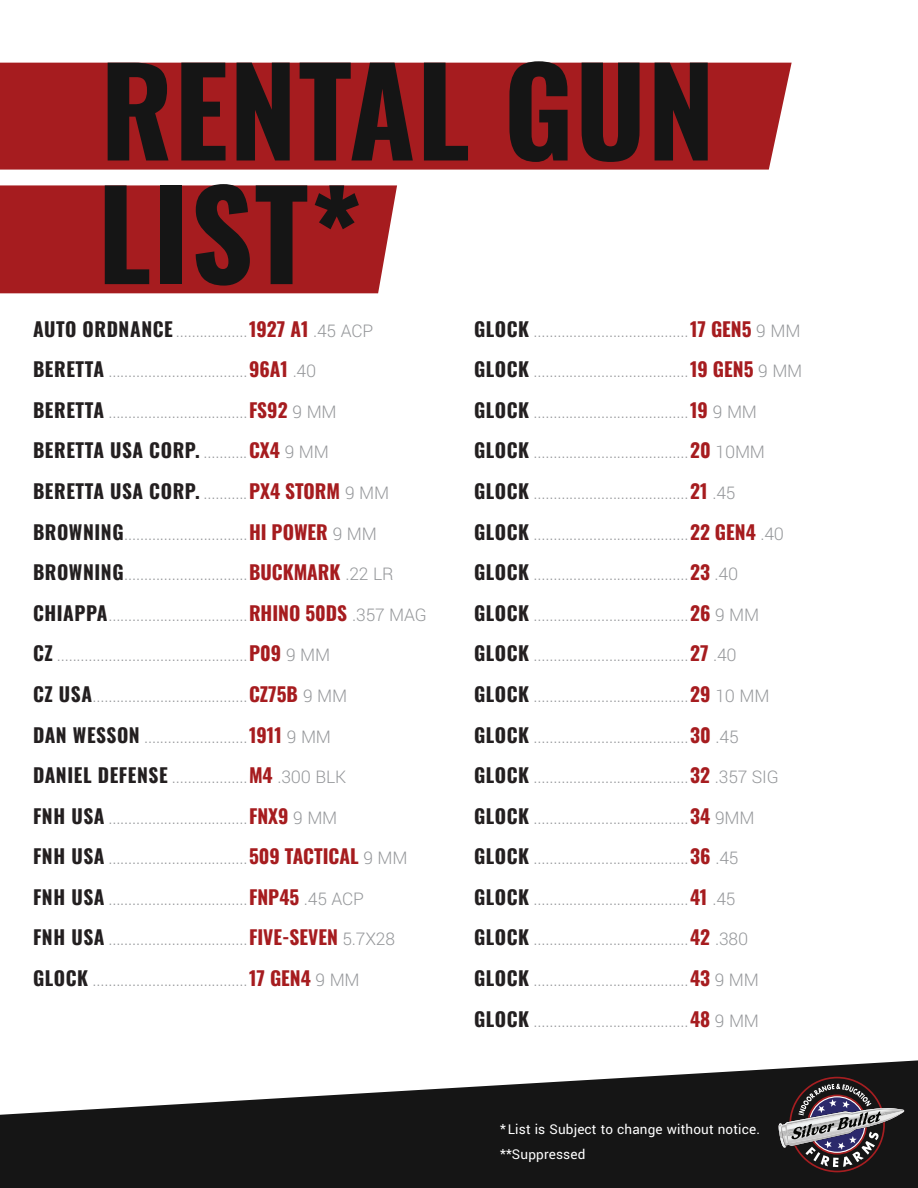
<style>
.page{position:relative;width:918px;height:1188px;background:#fff}
.page>*{position:absolute;margin:0;border:0;box-sizing:border-box;transform-origin:0 0}
.t1{font:700 121.8px "Oswald";color:#151515}
.t2{font:700 120.75px "Oswald";letter-spacing:.01em;color:#151515}
.summary{font:300 19.35px "Yantramanav";letter-spacing:-.01em;color:#95979a}
.summary-2{font:700 19.35px "Oswald";letter-spacing:.03em;color:#231f20}
.t3{font:15px "Yantramanav";letter-spacing:.01em;color:#fff}
.s1{font-family:"Oswald";font-weight:700;color:#231f20}
.s2{font-family:"Oswald";font-weight:700;color:#a61c1f}
.s3{font-family:"Yantramanav";font-weight:300;color:#95979a}
.s4{color:#a61c1f}
</style>
<div class="page">
<div style="left:0;top:185px;width:397px;height:108px;background:#a61c1f"></div>
<div style="left:0;top:63px;width:792px;height:107px;background:#a61c1f"></div>
<svg style="left:0;top:1060px;width:918px;height:128px;fill:#151515"></svg>
<svg style="left:778px;top:1077px;width:126px;height:95px;background:#4e464c"></svg>
<p class="t2" style="left:100px;top:48px;width:616px">RENTAL GUN</p>
<p class="t1" style="left:97px;top:171px;width:265px">LIST*</p>
<p class="summary" style="left:33px;top:319px;width:342px"><span class="s1">AUTO ORDNANCE</span> ..................<span class="s2">1927 A1</span> .45 ACP</p>
<p class="summary" style="left:33px;top:359px;width:285px"><span class="s1">BERETTA</span> ...................................<span class="s2">96A1</span> .40</p>
<p class="summary" style="left:33px;top:400px;width:305px"><span class="s1">BERETTA</span> ...................................<span class="s2">FS92</span> 9 MM</p>
<p class="summary-2" style="left:33px;top:440px;width:297px">BERETTA USA CORP. <span class="s3">...........</span><span class="s4">CX4</span> <span class="s3">9 MM</span></p>
<p class="summary-2" style="left:33px;top:481px;width:358px">BERETTA USA CORP. <span class="s3">...........</span><span class="s4">PX4 STORM</span> <span class="s3">9 MM</span></p>
<p class="summary" style="left:33px;top:522px;width:345px"><span class="s1">BROWNING</span>...............................<span class="s2">HI POWER</span> 9 MM</p>
<p class="summary" style="left:33px;top:562px;width:362px"><span class="s1">BROWNING</span>...............................<span class="s2">BUCKMARK</span> .22 LR</p>
<p class="summary" style="left:33px;top:603px;width:395px"><span class="s1">CHIAPPA</span>...................................<span class="s2">RHINO 50DS</span> .357 MAG</p>
<p class="summary" style="left:33px;top:644px;width:299px"><span class="s1">CZ</span> ................................................<span class="s2">P09</span> 9 MM</p>
<p class="summary" style="left:33px;top:684px;width:316px"><span class="s1">CZ USA</span>.......................................<span class="s2">CZ75B</span> 9 MM</p>
<p class="summary" style="left:33px;top:725px;width:300px"><span class="s1">DAN WESSON</span> ..........................<span class="s2">1911</span> 9 MM</p>
<p class="summary" style="left:33px;top:765px;width:315px"><span class="s1">DANIEL DEFENSE</span> ...................<span class="s2">M4</span> .300 BLK</p>
<p class="summary" style="left:33px;top:806px;width:306px"><span class="s1">FNH USA</span> ...................................<span class="s2">FNX9</span> 9 MM</p>
<p class="summary" style="left:33px;top:846px;width:376px"><span class="s1">FNH USA</span> ...................................<span class="s2">509 TACTICAL</span> 9 MM</p>
<p class="summary" style="left:33px;top:887px;width:332px"><span class="s1">FNH USA</span> ...................................<span class="s2">FNP45</span> .45 ACP</p>
<p class="summary" style="left:33px;top:928px;width:364px"><span class="s1">FNH USA</span> ...................................<span class="s2">FIVE-SEVEN</span> 5.7X28</p>
<p class="summary" style="left:33px;top:968px;width:328px"><span class="s1">GLOCK</span> .......................................<span class="s2">17 GEN4</span> 9 MM</p>
<p class="summary" style="left:474px;top:319px;width:328px"><span class="s1">GLOCK</span> .......................................<span class="s2">17 GEN5</span> 9 MM</p>
<p class="summary" style="left:474px;top:359px;width:330px"><span class="s1">GLOCK</span> .......................................<span class="s2">19 GEN5</span> 9 MM</p>
<p class="summary" style="left:474px;top:400px;width:285px"><span class="s1">GLOCK</span> .......................................<span class="s2">19</span> 9 MM</p>
<p class="summary" style="left:474px;top:441px;width:293px"><span class="s1">GLOCK</span> .......................................<span class="s2">20</span> 10MM</p>
<p class="summary" style="left:474px;top:481px;width:263px"><span class="s1">GLOCK</span> .......................................<span class="s2">21</span> .45</p>
<p class="summary" style="left:474px;top:522px;width:312px"><span class="s1">GLOCK</span> .......................................<span class="s2">22 GEN4</span> .40</p>
<p class="summary" style="left:474px;top:562px;width:266px"><span class="s1">GLOCK</span> .......................................<span class="s2">23</span> .40</p>
<p class="summary" style="left:474px;top:603px;width:287px"><span class="s1">GLOCK</span> .......................................<span class="s2">26</span> 9 MM</p>
<p class="summary" style="left:474px;top:644px;width:264px"><span class="s1">GLOCK</span> .......................................<span class="s2">27</span> .40</p>
<p class="summary" style="left:474px;top:684px;width:297px"><span class="s1">GLOCK</span> .......................................<span class="s2">29</span> 10 MM</p>
<p class="summary" style="left:474px;top:725px;width:266px"><span class="s1">GLOCK</span> .......................................<span class="s2">30</span> .45</p>
<p class="summary" style="left:474px;top:765px;width:306px"><span class="s1">GLOCK</span> .......................................<span class="s2">32</span> .357 SIG</p>
<p class="summary" style="left:474px;top:806px;width:282px"><span class="s1">GLOCK</span> .......................................<span class="s2">34</span> 9MM</p>
<p class="summary" style="left:474px;top:846px;width:266px"><span class="s1">GLOCK</span> .......................................<span class="s2">36</span> .45</p>
<p class="summary" style="left:474px;top:887px;width:263px"><span class="s1">GLOCK</span> .......................................<span class="s2">41</span> .45</p>
<p class="summary" style="left:474px;top:928px;width:276px"><span class="s1">GLOCK</span> .......................................<span class="s2">42</span> .380</p>
<p class="summary" style="left:474px;top:968px;width:286px"><span class="s1">GLOCK</span> .......................................<span class="s2">43</span> 9 MM</p>
<p class="summary" style="left:474px;top:1009px;width:286px"><span class="s1">GLOCK</span> .......................................<span class="s2">48</span> 9 MM</p>
<p class="t3" style="left:500px;top:1120px;width:261px">*List is Subject to change without notice.</p>
<p class="t3" style="left:500px;top:1145px;width:87px">**Suppressed</p>
</div>
